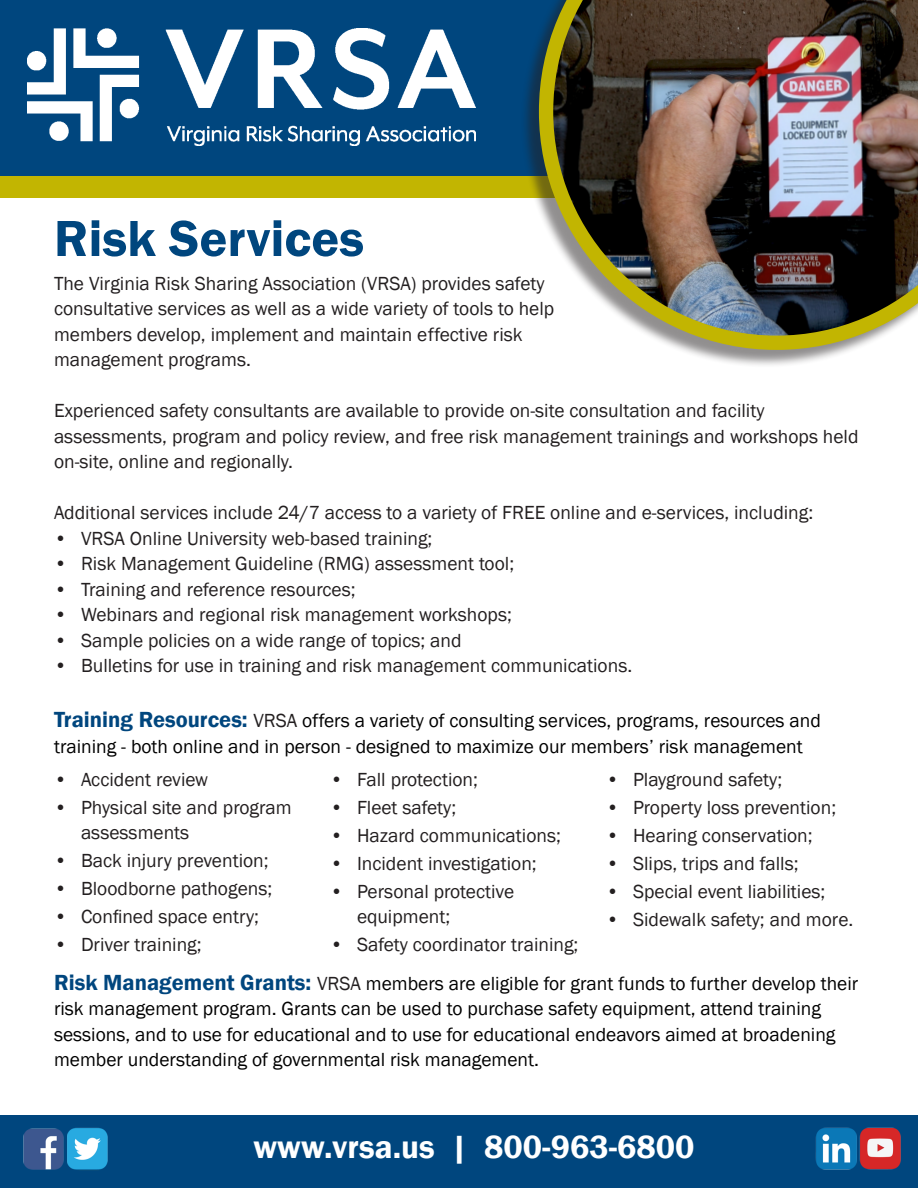
<style>
.page{position:relative;width:918px;height:1188px;background:#fff}
.page>*{position:absolute;margin:0;border:0;box-sizing:border-box;transform-origin:0 0}
.t1{font:600 52.5px "Franklin Gothic";color:#00467e}
.t2{font:600 33px "Franklin Gothic";color:#fff}
.t3{font:19.5px/25.5px "Franklin Gothic";color:#231f20}
.t4{font:19.5px/25.5px "Franklin Gothic";color:#000}
.s1{font-weight:600;font-size:22.5px;color:#00467e}
.s2{color:#231f20}
</style>
<div class="page">
<div style="left:0;top:0;width:918px;height:187px;background:#00467e"></div>
<div style="left:0;top:176px;width:918px;height:21px;background:#c2b501"></div>
<img style="left:27px;top:29px;width:448px;height:117px">
<div style="left:520px;top:0;width:398px;height:369px;background:#231f20;opacity:.5"></div>
<img style="left:539px;top:0;width:379px;height:350px">
<img style="left:4px;top:1116px;width:914px;height:72px">
<p class="t1" style="left:54px;top:206px;width:312px">Risk Services</p>
<p class="t3" style="left:54px;top:271px;width:502px">The Virginia Risk Sharing Association (VRSA) provides safety consultative services as well as a wide variety of tools to help members develop, implement and maintain effective risk management programs.</p>
<p class="t3" style="left:54px;top:398px;width:806px">Experienced safety consultants are available to provide on-site consultation and facility assessments, program and policy review, and free risk management trainings and workshops held on-site, online and regionally.</p>
<p class="t3" style="left:54px;top:500px;width:761px">Additional services include 24/7 access to a variety of FREE online and e-services, including:</p>
<p class="t3" style="left:54px;top:526px;width:380px">• VRSA Online University web-based training;</p>
<p class="t3" style="left:54px;top:551px;width:462px">• Risk Management Guideline (RMG) assessment tool;</p>
<p class="t3" style="left:54px;top:577px;width:303px">• Training and reference resources;</p>
<p class="t3" style="left:54px;top:602px;width:459px">• Webinars and regional risk management workshops;</p>
<p class="t3" style="left:54px;top:628px;width:409px">• Sample policies on a wide range of topics; and</p>
<p class="t3" style="left:54px;top:653px;width:580px">• Bulletins for use in training and risk management communications.</p>
<p class="t4" style="left:54px;top:708px;width:768px"><span class="s1">Training Resources:</span> <span class="s2">VRSA</span> offers a variety of consulting services, programs, resources and training - both online and in person - designed to maximize our members’ risk management</p>
<p class="t3" style="left:54px;top:767px;width:156px">• Accident review</p>
<p class="t3" style="left:81px;top:795px;width:212px;text-indent:-27px">• Physical site and program assessments</p>
<p class="t3" style="left:54px;top:848px;width:216px">• Back injury prevention;</p>
<p class="t3" style="left:54px;top:876px;width:220px">• Bloodborne pathogens;</p>
<p class="t3" style="left:54px;top:904px;width:207px">• Confined space entry;</p>
<p class="t3" style="left:54px;top:932px;width:149px">• Driver training;</p>
<p class="t3" style="left:606px;top:767px;width:178px">• Playground safety;</p>
<p class="t3" style="left:606px;top:795px;width:232px">• Property loss prevention;</p>
<p class="t3" style="left:606px;top:823px;width:208px">• Hearing conservation;</p>
<p class="t3" style="left:606px;top:851px;width:194px">• Slips, trips and falls;</p>
<p class="t3" style="left:606px;top:879px;width:221px">• Special event liabilities;</p>
<p class="t3" style="left:606px;top:907px;width:249px">• Sidewalk safety; and more.</p>
<p class="t3" style="left:330px;top:767px;width:150px">• Fall protection;</p>
<p class="t3" style="left:330px;top:795px;width:128px">• Fleet safety;</p>
<p class="t3" style="left:330px;top:823px;width:232px">• Hazard communications;</p>
<p class="t3" style="left:330px;top:851px;width:208px">• Incident investigation;</p>
<p class="t3" style="left:357px;top:879px;width:159px;text-indent:-27px">• Personal protective equipment;</p>
<p class="t3" style="left:330px;top:932px;width:250px">• Safety coordinator training;</p>
<p class="t4" style="left:54px;top:971px;width:806px"><span class="s1">Risk Management Grants:</span> <span class="s2">VRSA</span> members are eligible for grant funds to further develop their risk management program. Grants can be used to purchase safety equipment, attend training sessions, and to use for educational and to use for educational endeavors aimed at broadening member understanding of governmental risk management.</p>
<p class="t2" style="left:254px;top:1127px;width:443px">www.vrsa.us | 800-963-6800</p>
</div>
